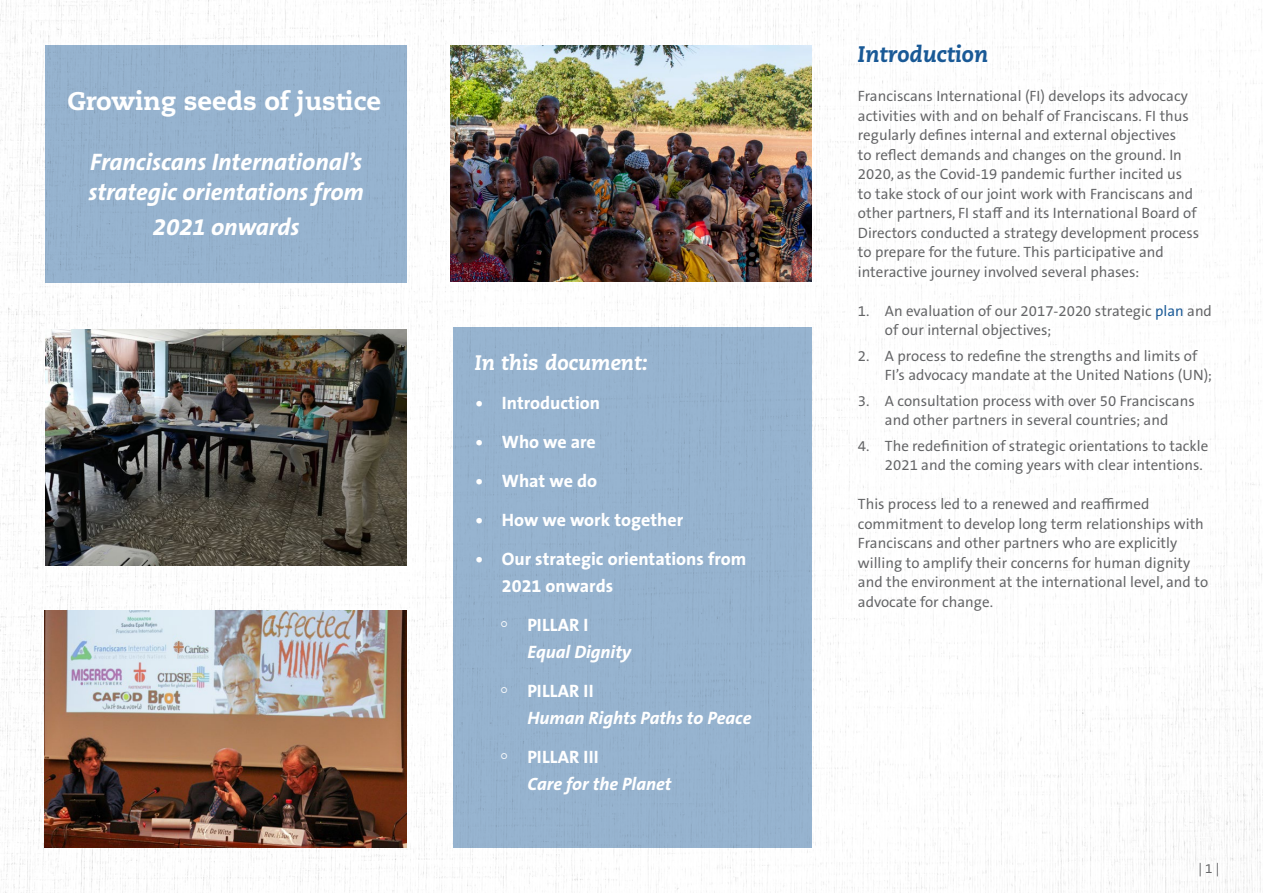
<style>
.page{position:relative;width:1263px;height:893px;background:#fff}
.page>*{position:absolute;margin:0;border:0;box-sizing:border-box;transform-origin:0 0}
.t1{font:800 25.5px "Caecilia LT Pro 85";color:#fff}
.t2{font:italic 700 24px/30px "The Sans Office LF";color:#fff}
.t3{font:italic 800 22.5px "Caecilia LT Pro 86";color:#195996}
.t4{font:italic 800 21px "Caecilia LT Pro 86";color:#fff}
.t5{font:700 18px/27px "The Sans Office LF";color:#fff}
.t6{font:italic 700 18px/27px "The Sans Office LF";color:#fff}
.t7{font:15px/19.5px "The Sans Office LF";color:#636466}
.t8{font:13.5px "The Sans Office LF";color:#636466}
.s1{font-family:"Arial";font-style:normal;font-size:21px}
.s2{font-style:normal}
.s3{color:#195996}
</style>
<div class="page">
<img style="left:0;top:0;width:1263px;height:893px">
<img style="left:450px;top:45px;width:361px;height:237px">
<img style="left:45px;top:610px;width:361px;height:238px">
<img style="left:45px;top:329px;width:361px;height:236px">
<div style="left:45px;top:45px;width:361px;height:238px;background:#97b4d0"></div>
<div style="left:453px;top:328px;width:358px;height:520px;background:#97b4d0"></div>
<h1 class="t1" style="left:68px;top:83px;width:315px">Growing seeds of justice</h1>
<h2 class="t2" style="left:88px;top:147px;width:277px">Franciscans International’s strategic orientations from</h2>
<h2 class="t2" style="left:153px;top:211px;width:148px">2021 onwards</h2>
<h3 class="t4" style="left:475px;top:348px;width:175px">In this document:</h3>
<p class="t5" style="left:475px;top:389px;width:127px">• Introduction</p>
<p class="t5" style="left:475px;top:428px;width:123px">• Who we are</p>
<p class="t5" style="left:475px;top:467px;width:124px">• What we do</p>
<p class="t5" style="left:475px;top:506px;width:210px">• How we work together</p>
<p class="t5" style="left:502px;top:545px;width:246px;text-indent:-27px">• Our strategic orientations from<br>2021 onwards</p>
<p class="t6" style="left:527px;top:611px;width:105px;text-indent:-27px"><span class="s1">◦</span> <span class="s2">PILLAR I<br></span>Equal Dignity</p>
<p class="t6" style="left:527px;top:677px;width:226px;text-indent:-27px"><span class="s1">◦</span> <span class="s2">PILLAR II<br></span>Human Rights Paths to Peace</p>
<p class="t6" style="left:527px;top:743px;width:146px;text-indent:-27px"><span class="s1">◦</span> <span class="s2">PILLAR III<br></span>Care for the Planet</p>
<h3 class="t3" style="left:858px;top:39px;width:132px">Introduction</h3>
<p class="t7" style="left:858px;top:86px;width:343px">Franciscans International (FI) develops its advocacy activities with and on behalf of Franciscans. FI thus regularly defines internal and external objectives<br>to reflect demands and changes on the ground. In 2020, as the Covid-19 pandemic further incited us to take stock of our joint work with Franciscans and other partners, FI staff and its International Board of Directors conducted a strategy development process to prepare for the future. This participative and interactive journey involved several phases:</p>
<p class="t7" style="left:885px;top:301px;width:329px;text-indent:-27px">1. An evaluation of our 2017-2020 strategic <span class="s3">plan</span> and of our internal objectives;</p>
<p class="t7" style="left:885px;top:346px;width:329px;text-indent:-27px">2. A process to redefine the strengths and limits of<br>FI’s advocacy mandate at the United Nations (UN);</p>
<p class="t7" style="left:858px;top:391px;width:338px;text-align:center">3. A consultation process with over 50 Franciscans and other partners in several countries; and</p>
<p class="t7" style="left:885px;top:436px;width:325px;text-indent:-27px">4. The redefinition of strategic orientations to tackle<br>2021 and the coming years with clear intentions.</p>
<p class="t7" style="left:858px;top:494px;width:352px">This process led to a renewed and reaffirmed commitment to develop long term relationships with Franciscans and other partners who are explicitly willing to amplify their concerns for human dignity and the environment at the international level, and to advocate for change.</p>
<p class="t8" style="left:1198px;top:860px;width:22px">| 1 |</p>
</div>
